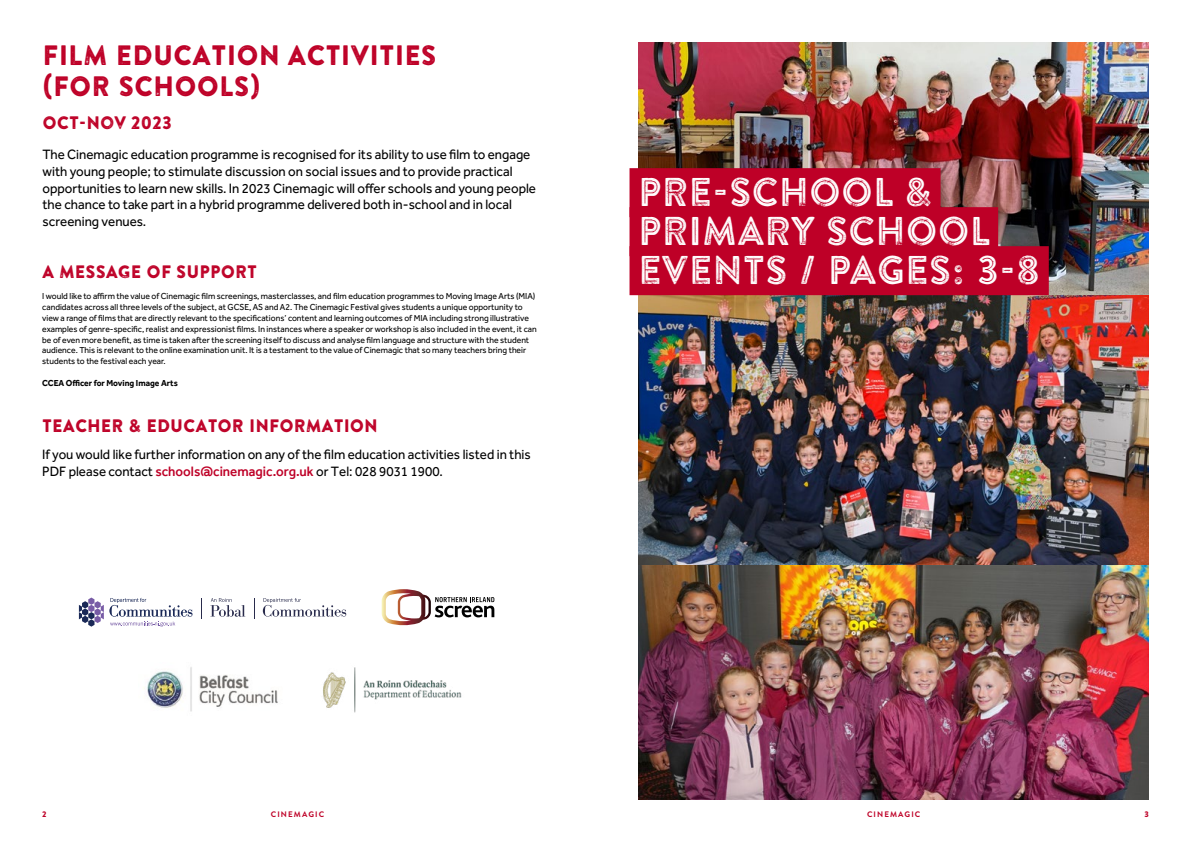
<style>
.page{position:relative;width:1191px;height:842px;background:#fff}
.page>*{position:absolute;margin:0;border:0;box-sizing:border-box;transform-origin:0 0}
.t1{font:40px "Brandon Printed Inline";color:#fff;scale:.95 1}
.t2{font:28px "Brandon Printed One";color:#be0027;scale:.95 1}
.t3{font:18px "Brandon Printed One";color:#be0027;scale:.95 1}
.t4{font:14px/16.8px "Effra";color:#000;scale:.95 1}
.t5{font:9px/10.8px "Effra";color:#000;scale:.95 1}
.t6{font:700 9px "Effra";color:#000;scale:.95 1}
.t7{font:700 8px "Brandon Text";letter-spacing:.14em;color:#be0027}
.t8{font:900 8px "Brandon Text";color:#be0027}
.s1{font-weight:500;color:#be0027}
</style>
<div class="page">
<img style="left:638px;top:43px;width:510px;height:756px">
<div style="left:629px;top:168px;width:311px;height:49px;background:#be0027"></div>
<div style="left:629px;top:207px;width:369px;height:49px;background:#be0027"></div>
<div style="left:629px;top:246px;width:419px;height:49px;background:#be0027"></div>
<svg style="left:382px;top:589px;width:112px;height:37px"></svg>
<img style="left:143px;top:667px;width:135px;height:45px">
<svg style="left:263px;top:598px;width:83px;height:19px"></svg>
<svg style="left:79px;top:597px;width:113px;height:30px"></svg>
<svg style="left:201px;top:598px;width:1px;height:21px"></svg>
<svg style="left:210px;top:598px;width:35px;height:19px"></svg>
<img style="left:323px;top:667px;width:139px;height:46px">
<p class="t2" style="left:43px;top:37px;width:416px">FILM EDUCATION ACTIVITIES</p>
<p class="t2" style="left:43px;top:68px;width:231px">(FOR SCHOOLS)</p>
<p class="t3" style="left:43px;top:111px;width:138px">OCT-NOV 2023</p>
<p class="t4" style="left:43px;top:146px;width:521px">The Cinemagic education programme is recognised for its ability to use film to engage with young people; to stimulate discussion on social issues and to provide practical opportunities to learn new skills. In 2023 Cinemagic will offer schools and young people the chance to take part in a hybrid programme delivered both in-school and in local screening venues.</p>
<p class="t3" style="left:42px;top:260px;width:228px">A MESSAGE OF SUPPORT</p>
<p class="t5" style="left:42px;top:291px;width:522px">I would like to affirm the value of Cinemagic film screenings, masterclasses, and film education programmes to Moving Image Arts (MIA) candidates across all three levels of the subject, at GCSE, AS and A2. The Cinemagic Festival gives students a unique opportunity to view a range of films that are directly relevant to the specifications’ content and learning outcomes of MIA including strong illustrative examples of genre-specific, realist and expressionist films. In instances where a speaker or workshop is also included in the event, it can be of even more benefit, as time is taken after the screening itself to discuss and analyse film language and structure with the student audience. This is relevant to the online examination unit. It is a testament to the value of Cinemagic that so many teachers bring their students to the festival each year.</p>
<p class="t6" style="left:42px;top:377px;width:144px">CCEA Officer for Moving Image Arts</p>
<p class="t3" style="left:42px;top:414px;width:355px">TEACHER &amp; EDUCATOR INFORMATION</p>
<p class="t4" style="left:42px;top:446px;width:516px">If you would like further information on any of the film education activities listed in this<br>PDF please contact <span class="s1">schools@cinemagic.org.uk</span> or Tel: 028 9031 1900.</p>
<p class="t1" style="left:638px;top:167px;width:311px">PRE-SCHOOL &amp;</p>
<p class="t1" style="left:638px;top:206px;width:373px">PRIMARY SCHOOL</p>
<p class="t1" style="left:638px;top:245px;width:425px">EVENTS / PAGES: 3-8</p>
<p class="t8" style="left:42px;top:808px;width:6px">2</p>
<p class="t7" style="left:271px;top:809px;width:55px">CINEMAGIC</p>
<p class="t7" style="left:867px;top:809px;width:55px">CINEMAGIC</p>
<p class="t8" style="left:1144px;top:808px;width:6px">3</p>
</div>
